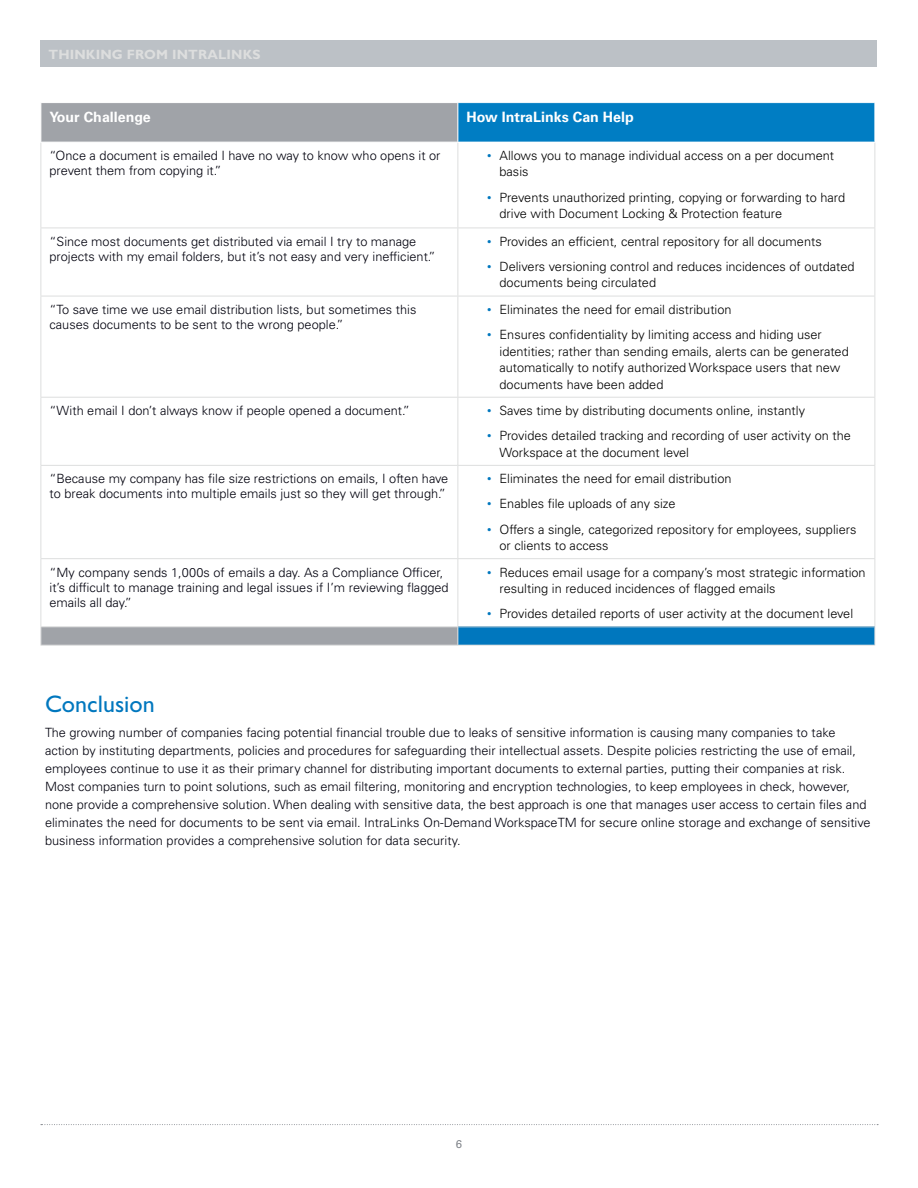
<style>
.page{position:relative;width:918px;height:1188px;background:#fff}
.page>*{position:absolute;margin:0;border:0;box-sizing:border-box;transform-origin:0 0}
.t1{font:24px "Gill Sans Std";color:#0077be}
.t2{font:700 14.25px "Univers LT Std";color:#fff}
.t3{font:700 13.5px "Gill Sans Std";letter-spacing:.01em;color:#dddede}
.t4{font:300 12.75px/15px "Univers LT Std";color:#00000d}
.t5{font:300 12.75px/16.5px "Univers LT Std";color:#000}
.t6{font:11.25px "Univers LT Std";color:#80848a}
.s1{font-family:"Gill Sans";color:#0077be}
</style>
<div class="page">
<div style="left:40px;top:40px;width:838px;height:28px;background:#bcc1c6"></div>
<svg style="left:41px;top:1124px;width:837px;height:1px"></svg>
<svg style="left:41px;top:103px;width:417px;height:542px"></svg>
<div style="left:458px;top:103px;width:417px;height:39px;background:#007dc3"></div>
<div style="left:458px;top:627px;width:417px;height:18px;background:#0077be"></div>
<hr style="left:40px;top:143px;width:1px;height:85px;background:#dddede">
<hr style="left:458px;top:143px;width:1px;height:85px;background:#dddede">
<hr style="left:874px;top:143px;width:1px;height:85px;background:#dddede">
<hr style="left:40px;top:228px;width:418px;height:1px;background:#dddede">
<hr style="left:40px;top:228px;width:1px;height:68px;background:#dddede">
<hr style="left:458px;top:228px;width:417px;height:1px;background:#dddede">
<hr style="left:458px;top:228px;width:1px;height:68px;background:#dddede">
<hr style="left:874px;top:228px;width:1px;height:68px;background:#dddede">
<hr style="left:40px;top:296px;width:418px;height:1px;background:#dddede">
<hr style="left:40px;top:296px;width:1px;height:101px;background:#dddede">
<hr style="left:458px;top:296px;width:417px;height:1px;background:#dddede">
<hr style="left:458px;top:296px;width:1px;height:101px;background:#dddede">
<hr style="left:874px;top:296px;width:1px;height:101px;background:#dddede">
<hr style="left:40px;top:397px;width:418px;height:1px;background:#dddede">
<hr style="left:40px;top:398px;width:1px;height:67px;background:#dddede">
<hr style="left:458px;top:397px;width:417px;height:1px;background:#dddede">
<hr style="left:458px;top:398px;width:1px;height:67px;background:#dddede">
<hr style="left:874px;top:398px;width:1px;height:67px;background:#dddede">
<hr style="left:40px;top:465px;width:418px;height:1px;background:#dddede">
<hr style="left:40px;top:466px;width:1px;height:92px;background:#dddede">
<hr style="left:458px;top:465px;width:417px;height:1px;background:#dddede">
<hr style="left:458px;top:466px;width:1px;height:92px;background:#dddede">
<hr style="left:874px;top:466px;width:1px;height:92px;background:#dddede">
<hr style="left:40px;top:558px;width:418px;height:1px;background:#dddede">
<hr style="left:40px;top:559px;width:1px;height:67px;background:#dddede">
<hr style="left:458px;top:558px;width:417px;height:1px;background:#dddede">
<hr style="left:458px;top:559px;width:1px;height:67px;background:#dddede">
<hr style="left:874px;top:559px;width:1px;height:67px;background:#dddede">
<hr style="left:40px;top:626px;width:418px;height:1px;background:#dddede">
<svg style="left:40px;top:627px;width:1px;height:18px"></svg>
<hr style="left:458px;top:626px;width:417px;height:1px;background:#dddede">
<svg style="left:458px;top:627px;width:1px;height:18px"></svg>
<svg style="left:874px;top:627px;width:1px;height:18px"></svg>
<hr style="left:40px;top:645px;width:418px;height:1px;background:#dddede">
<hr style="left:458px;top:645px;width:417px;height:1px;background:#dddede">
<hr style="left:874px;top:103px;width:1px;height:39px;background:#fff">
<hr style="left:458px;top:103px;width:1px;height:39px;background:#fff">
<hr style="left:40px;top:142px;width:418px;height:1px;background:#fff">
<p class="t3" style="left:48px;top:46px;width:214px">THINKING FROM I NTRALINKS</p>
<p class="t2" style="left:50px;top:108px;width:103px">Your Challenge</p>
<p class="t2" style="left:467px;top:108px;width:169px">How IntraLinks Can Help</p>
<p class="t4" style="left:50px;top:148px;width:393px">“Once a document is emailed I have no way to know who opens it or prevent them from copying it.”</p>
<p class="t5" style="left:500px;top:147px;width:336px;text-indent:-14px"><span class="s1">•</span> Allows you to manage individual access on a per document basis</p>
<p class="t5" style="left:500px;top:189px;width:347px;text-indent:-14px"><span class="s1">•</span> Prevents unauthorized printing, copying or forwarding to hard drive with Document Locking &amp; Protection feature</p>
<p class="t4" style="left:50px;top:234px;width:388px">“Since most documents get distributed via email I try to manage projects with my email folders, but it’s not easy and very inefficient.”</p>
<p class="t5" style="left:486px;top:233px;width:337px"><span class="s1">•</span> Provides an efficient, central repository for all documents</p>
<p class="t5" style="left:500px;top:258px;width:357px;text-indent:-14px"><span class="s1">•</span> Delivers versioning control and reduces incidences of outdated documents being circulated</p>
<p class="t4" style="left:50px;top:302px;width:368px">“To save time we use email distribution lists, but sometimes this causes documents to be sent to the wrong people.”</p>
<p class="t5" style="left:486px;top:301px;width:247px"><span class="s1">•</span> Eliminates the need for email distribution</p>
<p class="t5" style="left:500px;top:326px;width:351px;text-indent:-14px"><span class="s1">•</span> Ensures confidentiality by limiting access and hiding user identities; rather than sending emails, alerts can be generated automatically to notify authorized Workspace users that new documents have been added</p>
<p class="t4" style="left:50px;top:403px;width:362px">“With email I don’t always know if people opened a document.”</p>
<p class="t5" style="left:486px;top:402px;width:321px"><span class="s1">•</span> Saves time by distributing documents online, instantly</p>
<p class="t5" style="left:500px;top:427px;width:353px;text-indent:-14px"><span class="s1">•</span> Provides detailed tracking and recording of user activity on the<br>Workspace at the document level</p>
<p class="t4" style="left:50px;top:471px;width:400px">“Because my company has file size restrictions on emails, I often have to break documents into multiple emails just so they will get through.”</p>
<p class="t5" style="left:486px;top:470px;width:247px"><span class="s1">•</span> Eliminates the need for email distribution</p>
<p class="t5" style="left:486px;top:496px;width:191px"><span class="s1">•</span> Enables file uploads of any size</p>
<p class="t5" style="left:500px;top:521px;width:358px;text-indent:-14px"><span class="s1">•</span> Offers a single, categorized repository for employees, suppliers or clients to access</p>
<p class="t4" style="left:50px;top:565px;width:401px">“My company sends 1,000s of emails a day. As a Compliance Officer, it’s difficult to manage training and legal issues if I’m reviewing flagged emails all day.”</p>
<p class="t5" style="left:500px;top:564px;width:368px;text-indent:-14px"><span class="s1">•</span> Reduces email usage for a company’s most strategic information resulting in reduced incidences of flagged emails</p>
<p class="t5" style="left:486px;top:605px;width:369px"><span class="s1">•</span> Provides detailed reports of user activity at the document level</p>
<h1 class="t1" style="left:45px;top:691px;width:111px">Conclusion</h1>
<p class="t4" style="left:45px;top:724px;width:827px;line-height:18px">The growing number of companies facing potential financial trouble due to leaks of sensitive information is causing many companies to take action by instituting departments, policies and procedures for safeguarding their intellectual assets. Despite policies restricting the use of email, employees continue to use it as their primary channel for distributing important documents to external parties, putting their companies at risk.<br>Most companies turn to point solutions, such as email filtering, monitoring and encryption technologies, to keep employees in check, however, none provide a comprehensive solution. When dealing with sensitive data, the best approach is one that manages user access to certain files and eliminates the need for documents to be sent via email. IntraLinks On-Demand WorkspaceTM for secure online storage and exchange of sensitive business information provides a comprehensive solution for data security.</p>
<p class="t6" style="left:456px;top:1137px;width:8px">6</p>
</div>
